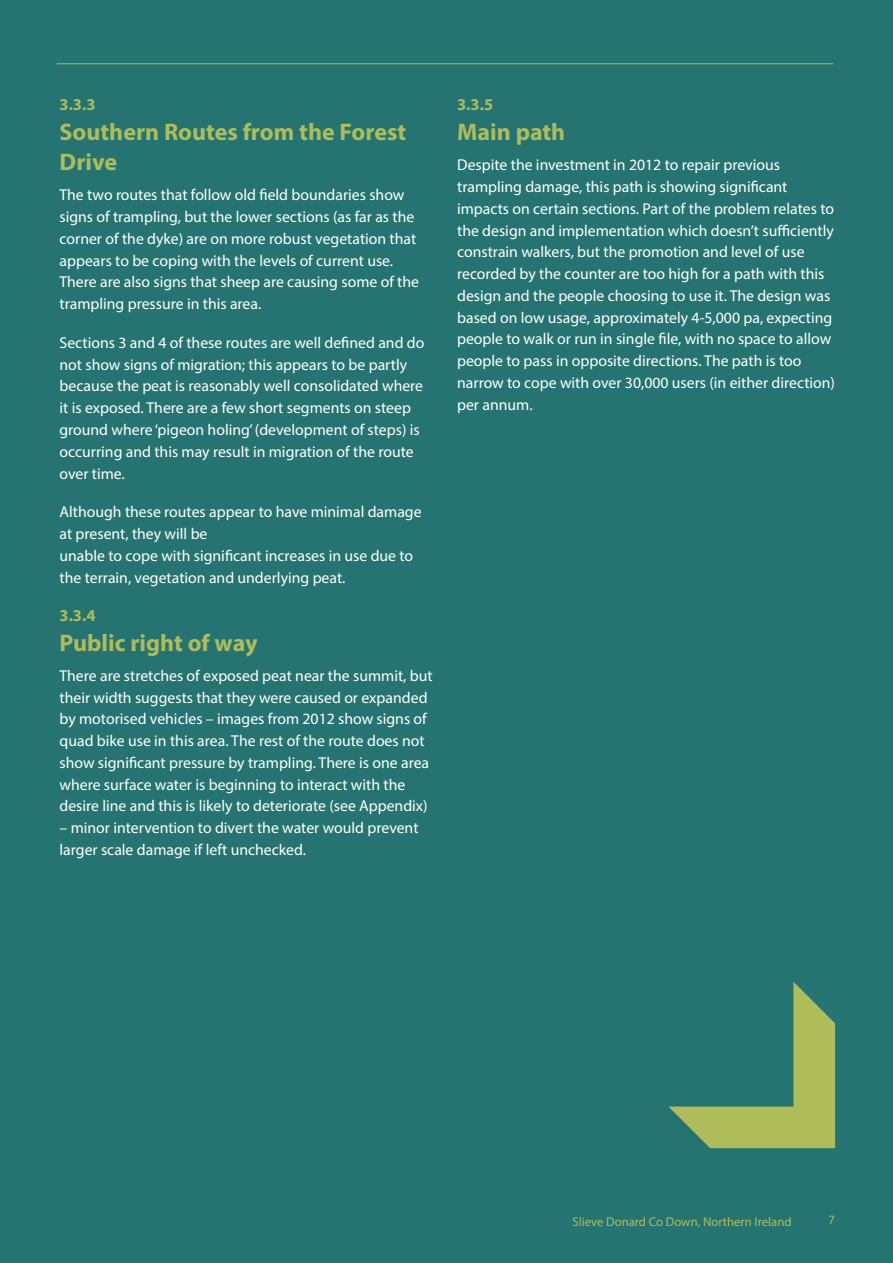
<style>
.page{position:relative;width:893px;height:1263px;background:#257471}
.page>*{position:absolute;margin:0;border:0;box-sizing:border-box;transform-origin:0 0}
.t1{font:700 24px/30px "Myriad Pro";color:#aebd59}
.t2{font:700 16.5px "Myriad Pro";color:#aebd59}
.t3{font:15.75px/21.8px "Myriad Pro";color:#fff}
.t4{font:12.75px "Myriad Pro";color:#aebd59}
</style>
<div class="page">
<hr style="left:56px;top:64px;width:777px;height:1px;background:#aebd59">
<svg style="left:668px;top:982px;width:167px;height:166px"></svg>
<p class="t2" style="left:60px;top:94px;width:38px">3.3.3</p>
<h1 class="t1" style="left:60px;top:116px;width:348px">Southern Routes from the Forest<br>Drive</h1>
<p class="t3" style="left:60px;top:184px;width:361px">The two routes that follow old field boundaries show signs of trampling, but the lower sections (as far as the corner of the dyke) are on more robust vegetation that appears to be coping with the levels of current use.<br>There are also signs that sheep are causing some of the trampling pressure in this area.</p>
<p class="t3" style="left:60px;top:332px;width:366px">Sections 3 and 4 of these routes are well defined and do not show signs of migration; this appears to be partly because the peat is reasonably well consolidated where it is exposed. There are a few short segments on steep ground where ‘pigeon holing’ (development of steps) is occurring and this may result in migration of the route over time.</p>
<p class="t3" style="left:60px;top:501px;width:364px">Although these routes appear to have minimal damage at present, they will be<br>unable to cope with significant increases in use due to the terrain, vegetation and underlying peat.</p>
<p class="t2" style="left:60px;top:604px;width:38px">3.3.4</p>
<h1 class="t1" style="left:60px;top:627px;width:200px">Public right of way</h1>
<p class="t3" style="left:60px;top:664px;width:375px">There are stretches of exposed peat near the summit, but their width suggests that they were caused or expanded by motorised vehicles – images from 2012 show signs of quad bike use in this area. The rest of the route does not show significant pressure by trampling. There is one area where surface water is beginning to interact with the desire line and this is likely to deteriorate (see Appendix)</p>
<p class="t3" style="left:60px;top:817px;width:360px">– minor intervention to divert the water would prevent larger scale damage if left unchecked.</p>
<p class="t2" style="left:457px;top:94px;width:38px">3.3.5</p>
<h1 class="t1" style="left:457px;top:116px;width:110px">Main path</h1>
<p class="t3" style="left:457px;top:154px;width:379px">Despite the investment in 2012 to repair previous trampling damage, this path is showing significant impacts on certain sections. Part of the problem relates to the design and implementation which doesn’t sufficiently constrain walkers, but the promotion and level of use recorded by the counter are too high for a path with this design and the people choosing to use it. The design was based on low usage, approximately 4-5,000 pa, expecting people to walk or run in single file, with no space to allow people to pass in opposite directions. The path is too narrow to cope with over 30,000 users (in either direction) per annum.</p>
<p class="t4" style="left:572px;top:1213px;width:221px">Slieve Donard Co Down, Northern Ireland</p>
<p class="t4" style="left:828px;top:1211px;width:8px">7</p>
</div>
